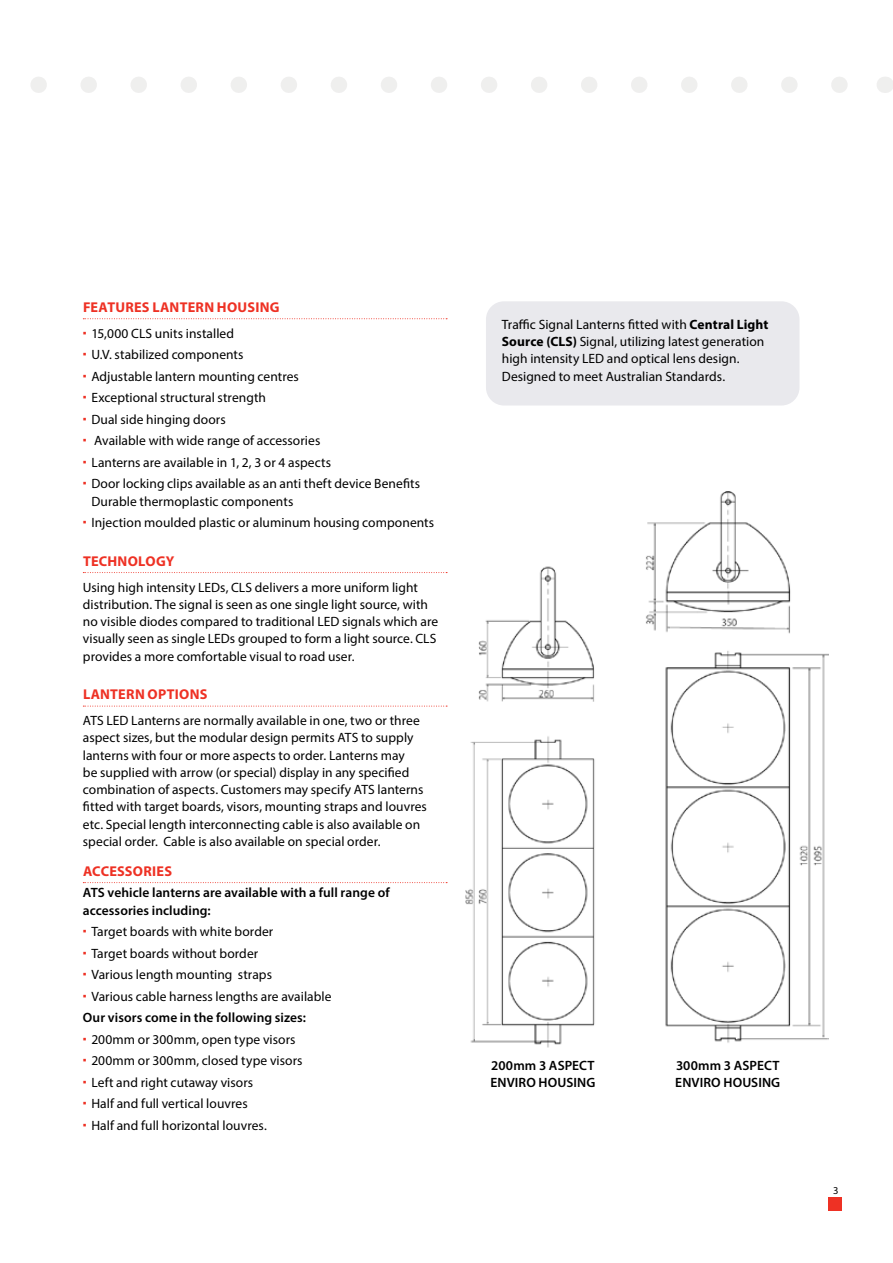
<style>
.page{position:relative;width:893px;height:1263px;background:#fff}
.page>*{position:absolute;margin:0;border:0;box-sizing:border-box;transform-origin:0 0}
.t1{font:700 14.25px "Myriad Pro";letter-spacing:.015em;color:#ee3124}
.t2{font:13.5px/21.5px "Myriad Pro";letter-spacing:.005em;color:#000}
.t3{font:600 13.5px/17.7px "Myriad Pro";letter-spacing:.005em;color:#000}
.t4{font:10.5px "Myriad Pro";color:#000}
.s1{font-weight:700}
</style>
<div class="page">
<div style="left:828px;top:1197px;width:14px;height:14px;background:#ee3124"></div>
<svg style="left:31px;top:77px;width:817px;height:16px"></svg>
<svg style="left:885px;top:77px;width:1px;height:16px"></svg>
<div style="left:486px;top:301px;width:313px;height:104px;background:#e9e9ed;border-radius:18px"></div>
<svg style="left:83px;top:318px;width:364px;height:1px"></svg>
<svg style="left:83px;top:572px;width:364px;height:1px"></svg>
<svg style="left:83px;top:706px;width:364px;height:1px"></svg>
<svg style="left:83px;top:882px;width:364px;height:1px"></svg>
<img style="left:465px;top:492px;width:363px;height:555px">
<p class="t1" style="left:83px;top:298px;width:198px">FEATURES LANTERN HOUSING</p>
<p class="t2" style="left:91px;top:322px;width:330px">15,000 CLS units installed<br>U.V. stabilized components<br>Adjustable lantern mounting centres<br>Exceptional structural strength<br>Dual side hinging doors<br>Available with wide range of accessories<br>Lanterns are available in 1, 2, 3 or 4 aspects<br>Door locking clips available as an anti theft device Benefits</p>
<p class="t2" style="left:91px;top:490px;width:344px">Durable thermoplastic components<br>Injection moulded plastic or aluminum housing components</p>
<p class="t1" style="left:83px;top:552px;width:93px">TECHNOLOGY</p>
<p class="t2" style="left:83px;top:578px;width:357px;line-height:17.2px">Using high intensity LEDs, CLS delivers a more uniform light distribution. The signal is seen as one single light source, with no visible diodes compared to traditional LED signals which are visually seen as single LEDs grouped to form a light source. CLS provides a more comfortable visual to road user.</p>
<p class="t1" style="left:83px;top:685px;width:126px">LANTERN OPTIONS</p>
<p class="t2" style="left:83px;top:712px;width:346px;line-height:17.2px">ATS LED Lanterns are normally available in one, two or three aspect sizes, but the modular design permits ATS to supply lanterns with four or more aspects to order. Lanterns may<br>be supplied with arrow (or special) display in any specified combination of aspects. Customers may specify ATS lanterns fitted with target boards, visors, mounting straps and louvres etc. Special length interconnecting cable is also available on special order. Cable is also available on special order.</p>
<p class="t1" style="left:83px;top:862px;width:90px">ACCESSORIES</p>
<p class="t3" style="left:83px;top:884px;width:308px;line-height:17.2px">ATS vehicle lanterns are available with a full range of accessories including:</p>
<p class="t2" style="left:91px;top:921px;width:242px">Target boards with white border<br>Target boards without border<br>Various length mounting straps<br>Various cable harness lengths are available</p>
<p class="t3" style="left:83px;top:1008px;width:225px">Our visors come in the following sizes:</p>
<p class="t2" style="left:91px;top:1028px;width:213px">200mm or 300mm, open type visors<br>200mm or 300mm, closed type visors<br>Left and right cutaway visors<br>Half and full vertical louvres<br>Half and full horizontal louvres.</p>
<p class="t2" style="left:502px;top:315px;width:268px;line-height:17.2px">Traffic Signal Lanterns fitted with <span class="s1">Central Light Source (CLS)</span> Signal, utilizing latest generation high intensity LED and optical lens design.<br>Designed to meet Australian Standards.</p>
<p class="t3" style="left:490px;top:1056px;width:107px">200mm 3 ASPECT<br>ENVIRO HOUSING</p>
<p class="t3" style="left:675px;top:1056px;width:107px">300mm 3 ASPECT<br>ENVIRO HOUSING</p>
<p class="t4" style="left:833px;top:1184px;width:7px">3</p>
</div>
